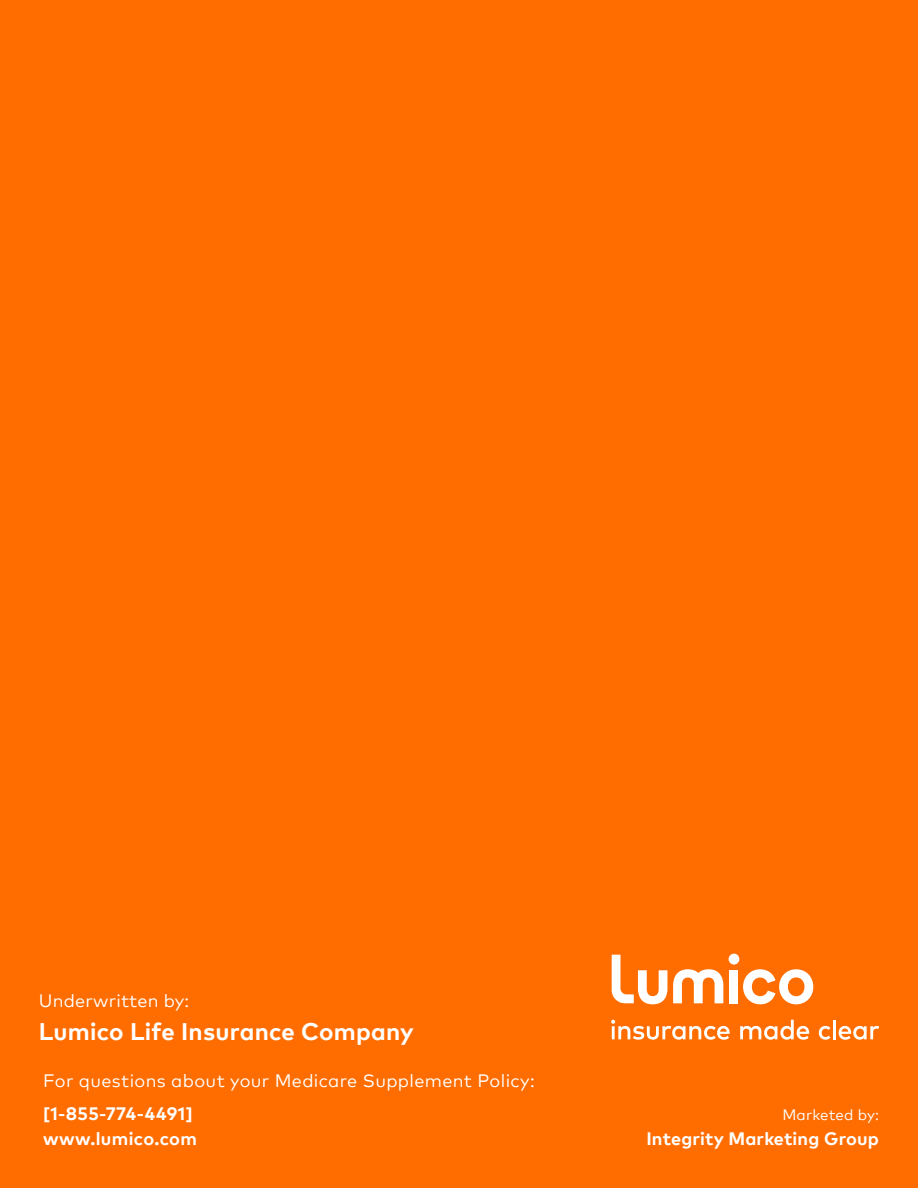
<style>
.page{position:relative;width:918px;height:1188px;background:#ff6d00}
.page>*{position:absolute;margin:0;border:0;box-sizing:border-box;transform-origin:0 0}
.t1{font:700 24px "Mark Pro";letter-spacing:.01em;color:#fff}
.t2{font:18px "Mark Pro";letter-spacing:.02em;color:#fff}
.t3{font:700 18px/25.5px "Mark Pro";letter-spacing:.01em;color:#fff}
.t4{font:15px "Mark Pro";letter-spacing:.01em;color:#fff}
</style>
<div class="page">
<svg style="left:611px;top:1020px;width:119px;height:20px"></svg>
<svg style="left:740px;top:1020px;width:69px;height:20px"></svg>
<svg style="left:819px;top:1026px;width:11px;height:14px"></svg>
<hr style="left:833px;top:1020px;width:3px;height:19px;background:#fff">
<svg style="left:839px;top:1026px;width:40px;height:14px"></svg>
<svg style="left:673px;top:969px;width:50px;height:34px"></svg>
<svg style="left:743px;top:969px;width:70px;height:35px"></svg>
<svg style="left:612px;top:955px;width:55px;height:49px"></svg>
<div style="left:730px;top:970px;width:8px;height:33px;background:#fff"></div>
<div style="left:729px;top:954px;width:10px;height:11px;background:#fff;border-radius:50%"></div>
<p class="t2" style="left:39px;top:987px;width:152px">Underwritten by:</p>
<h1 class="t1" style="left:39px;top:1013px;width:376px">Lumico Life Insurance Company</h1>
<p class="t2" style="left:43px;top:1067px;width:493px">For questions about your Medicare Supplement Policy:</p>
<p class="t3" style="left:43px;top:1099px;width:155px">[1-855-774-4491] www.lumico.com</p>
<p class="t4" style="left:782px;top:1103px;width:98px">Marketed by:</p>
<p class="t3" style="left:646px;top:1124px;width:234px">Integrity Marketing Group</p>
</div>
